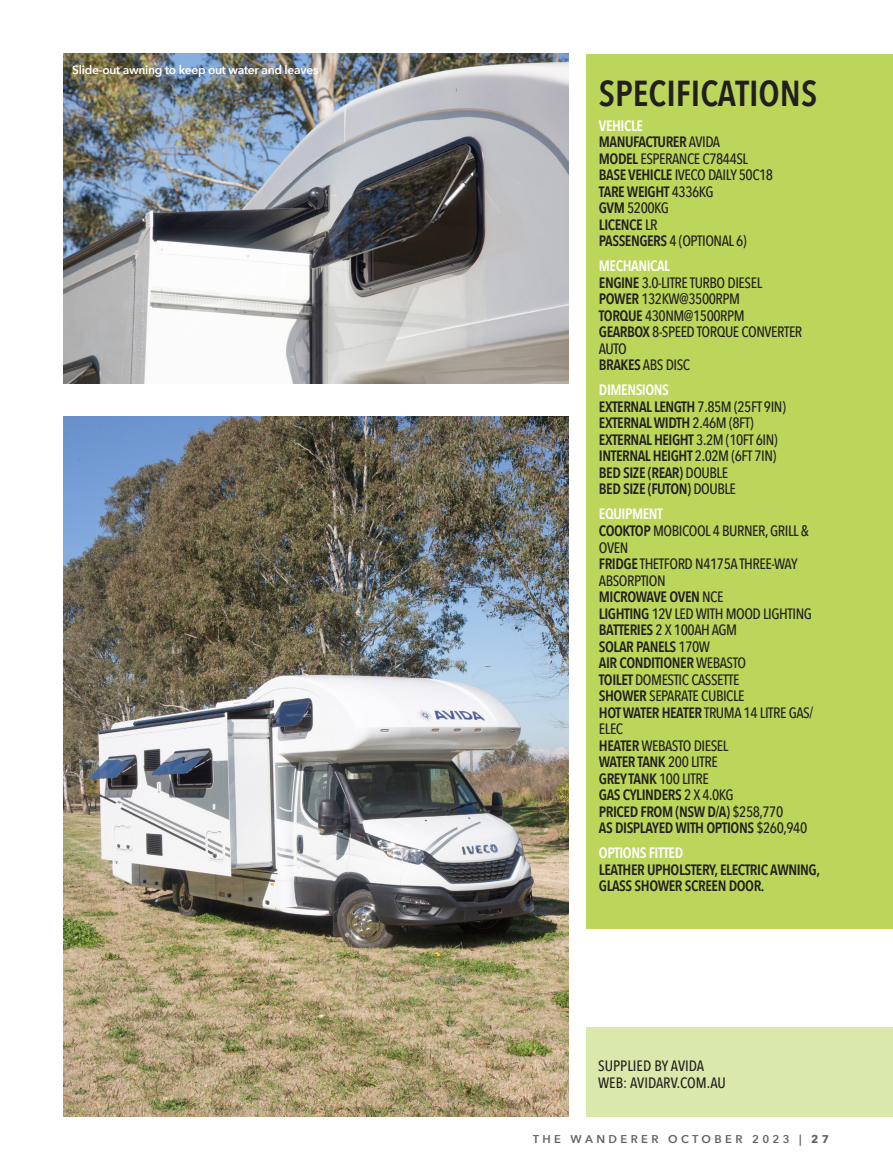
<style>
.page{position:relative;width:893px;height:1170px;background:#fff}
.page>*{position:absolute;margin:0;border:0;box-sizing:border-box;transform-origin:0 0}
.t1{font:600 36px "Avenir Next Condensed";color:#231f20}
.Fine_Detail_Body{font:500 15px/16.5px "Avenir Next Condensed";letter-spacing:-.03em;color:#231f20}
.Fine_Detail_Body-2{font:600 15px/16.5px "Avenir Next Condensed";letter-spacing:-.03em;color:#231f20;text-align:justify}
.Fine_Detail_Body-3{font:600 15px "Avenir Next Condensed";letter-spacing:-.03em;color:#fff}
.Fine_Detail_Body-4{font:500 15px "Avenir Next Condensed";color:#231f20}
.Caption_Black{font:600 12px "Avenir Next";letter-spacing:-.02em;color:#fff}
.t2{font:600 11.25px "Avenir Next";letter-spacing:.3em;color:#636366}
.s1{font-weight:500}
.s2{font-weight:600}
.s3{font-weight:700}
</style>
<div class="page">
<div style="left:586px;top:1027px;width:307px;height:89px;background:#dbe8ac"></div>
<div style="left:586px;top:54px;width:307px;height:874px;background:#bbd65b"></div>
<img style="left:64px;top:416px;width:504px;height:699px">
<img style="left:64px;top:53px;width:504px;height:330px">
<p class="Caption_Black" style="left:72px;top:59px;width:248px">Slide-out awning to keep out water and leaves</p>
<p class="t1" style="left:599px;top:62px;width:220px">SPECIFICATIONS</p>
<p class="Fine_Detail_Body-3" style="left:599px;top:112px;width:46px">VEHICLE</p>
<p class="Fine_Detail_Body-2" style="left:599px;top:133px;width:123px">MANUFACTURER <span class="s1">AVIDA</span></p>
<p class="Fine_Detail_Body" style="left:599px;top:150px;width:151px"><span class="s2">MODEL</span> ESPERANCE C7844SL</p>
<p class="Fine_Detail_Body" style="left:599px;top:167px;width:176px"><span class="s2">BASE VEHICLE</span> IVECO DAILY 50C18</p>
<p class="Fine_Detail_Body-2" style="left:599px;top:183px;width:116px">TARE WEIGHT <span class="s1">4336KG</span></p>
<p class="Fine_Detail_Body" style="left:599px;top:200px;width:72px"><span class="s2">GVM</span> 5200KG</p>
<p class="Fine_Detail_Body-2" style="left:599px;top:216px;width:60px">LICENCE <span class="s1">LR</span></p>
<p class="Fine_Detail_Body" style="left:599px;top:233px;width:149px"><span class="s2">PASSENGERS</span> 4 (OPTIONAL 6)</p>
<p class="Fine_Detail_Body-3" style="left:599px;top:253px;width:73px">MECHANICAL</p>
<p class="Fine_Detail_Body" style="left:599px;top:274px;width:165px"><span class="s2">ENGINE</span> 3.0-LITRE TURBO DIESEL</p>
<p class="Fine_Detail_Body" style="left:599px;top:291px;width:143px"><span class="s2">POWER</span> 132KW@3500RPM</p>
<p class="Fine_Detail_Body" style="left:599px;top:307px;width:147px"><span class="s2">TORQUE</span> 430NM@1500RPM</p>
<p class="Fine_Detail_Body" style="left:599px;top:324px;width:205px"><span class="s2">GEARBOX</span> 8-SPEED TORQUE CONVERTER<br>AUTO</p>
<p class="Fine_Detail_Body" style="left:599px;top:357px;width:93px"><span class="s2">BRAKES</span> ABS DISC</p>
<p class="Fine_Detail_Body-3" style="left:599px;top:377px;width:72px">DIMENSIONS</p>
<p class="Fine_Detail_Body-2" style="left:599px;top:398px;width:189px">EXTERNAL LENGTH <span class="s1">7.85M (25FT 9IN)</span></p>
<p class="Fine_Detail_Body-2" style="left:599px;top:414px;width:156px">EXTERNAL WIDTH <span class="s1">2.46M (8FT)</span></p>
<p class="Fine_Detail_Body-2" style="left:599px;top:431px;width:180px">EXTERNAL HEIGHT <span class="s1">3.2M (10FT 6IN)<br></span>INTERNAL HEIGHT <span class="s1">2.02M (6FT 7IN)<br></span>BED SIZE (REAR) <span class="s1">DOUBLE</span></p>
<p class="Fine_Detail_Body-2" style="left:599px;top:480px;width:139px">BED SIZE (FUTON) <span class="s1">DOUBLE</span></p>
<p class="Fine_Detail_Body-3" style="left:599px;top:501px;width:66px">EQUIPMENT</p>
<p class="Fine_Detail_Body" style="left:599px;top:522px;width:211px"><span class="s2">COOKTOP</span> MOBICOOL 4 BURNER, GRILL &amp;<br>OVEN</p>
<p class="Fine_Detail_Body" style="left:599px;top:555px;width:200px"><span class="s2">FRIDGE</span> THETFORD N4175A THREE-WAY<br>ABSORPTION<br><span class="s2">MICROWAVE OVEN</span> NCE</p>
<p class="Fine_Detail_Body" style="left:599px;top:605px;width:215px"><span class="s2">LIGHTING</span> 12V LED WITH MOOD LIGHTING</p>
<p class="Fine_Detail_Body" style="left:599px;top:621px;width:140px"><span class="s2">BATTERIES</span> 2 X 100AH AGM</p>
<p class="Fine_Detail_Body-2" style="left:599px;top:637px;width:113px">SOLAR PANELS <span class="s1">170W</span></p>
<p class="Fine_Detail_Body-2" style="left:599px;top:654px;width:149px">AIR CONDITIONER <span class="s1">WEBASTO</span></p>
<p class="Fine_Detail_Body" style="left:599px;top:671px;width:142px"><span class="s2">TOILET</span> DOMESTIC CASSETTE</p>
<p class="Fine_Detail_Body" style="left:599px;top:687px;width:147px"><span class="s2">SHOWER</span> SEPARATE CUBICLE</p>
<p class="Fine_Detail_Body" style="left:599px;top:704px;width:216px"><span class="s2">HOT WATER HEATER</span> TRUMA 14 LITRE GAS/<br>ELEC</p>
<p class="Fine_Detail_Body" style="left:599px;top:737px;width:131px"><span class="s2">HEATER</span> WEBASTO DIESEL</p>
<p class="Fine_Detail_Body-2" style="left:599px;top:753px;width:120px">WATER TANK <span class="s1">200 LITRE</span></p>
<p class="Fine_Detail_Body-2" style="left:599px;top:769px;width:111px">GREY TANK <span class="s1">100 LITRE</span></p>
<p class="Fine_Detail_Body-2" style="left:599px;top:786px;width:136px">GAS CYLINDERS <span class="s1">2 X 4.0KG</span></p>
<p class="Fine_Detail_Body-2" style="left:599px;top:802px;width:186px">PRICED FROM (NSW D/A) <span class="s1">$258,770</span></p>
<p class="Fine_Detail_Body-2" style="left:599px;top:819px;width:210px">AS DISPLAYED WITH OPTIONS <span class="s1">$260,940</span></p>
<p class="Fine_Detail_Body-3" style="left:599px;top:839px;width:86px">OPTIONS FITTED</p>
<p class="Fine_Detail_Body-2" style="left:599px;top:860px;width:223px">LEATHER UPHOLSTERY, ELECTRIC AWNING,<br>GLASS SHOWER SCREEN DOOR.</p>
<p class="Fine_Detail_Body-4" style="left:598px;top:1056px;width:107px">SUPPLIED BY AVIDA</p>
<p class="Fine_Detail_Body-4" style="left:598px;top:1073px;width:129px">WEB: AVIDARV.COM.AU</p>
<p class="t2" style="left:533px;top:1129px;width:298px">THE WANDERER OCTOBER 2023 | <span class="s3">27</span></p>
</div>
